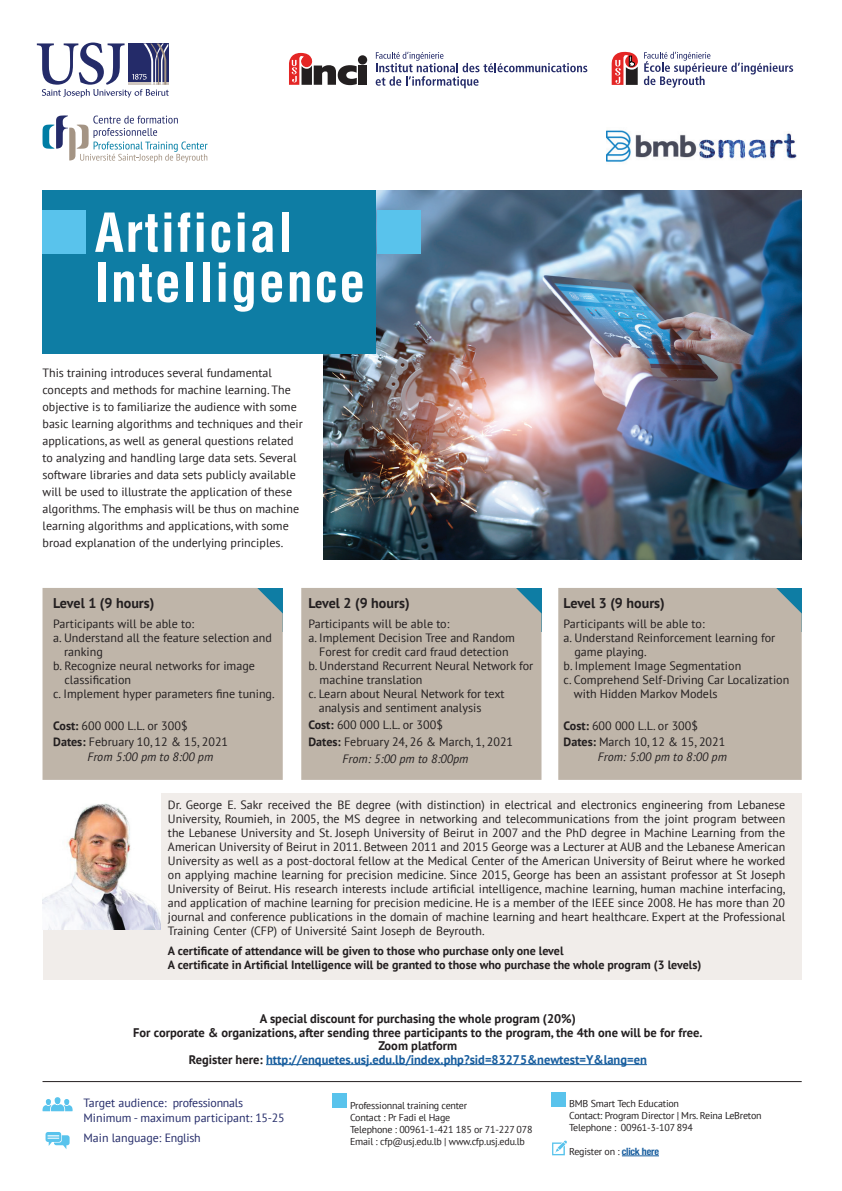
<style>
.page{position:relative;width:842px;height:1191px;background:#fff}
.page>*{position:absolute;margin:0;border:0;box-sizing:border-box;transform-origin:0 0}
.t1{font:700 condensed 52.4px/49.9px "Helvetica";letter-spacing:.03em;color:#fff}
.t2{font:700 14.1px "PT Sans";color:#231f20}
.t3{font:700 12.5px/13.5px "PT Sans";color:#231f20;text-align:center}
.t4{font:12.1px/16.9px "PT Sans";color:#231f20}
.t5{font:italic 12.1px "PT Sans";color:#231f20}
.t6{font:12px/17px "PT Sans";color:#231f20}
.t7{font:700 12px/14px "PT Sans";color:#231f20}
.t8{font:11.9px/14.3px "PT Sans";color:#242b69}
.t9{font:10px/12px "PT Sans";letter-spacing:-.02em;color:#231f20}
.s1{font-weight:700}
.s2{color:#175d9e}
.s3{font-family:"Helvetica Neue";font-weight:700;font-stretch:condensed;color:#175d9e}
</style>
<div class="page">
<div style="left:43px;top:793px;width:759px;height:186px;background:#f1edea"></div>
<div style="left:43px;top:588px;width:240px;height:192px;background:#bfb5a9"></div>
<div style="left:301px;top:588px;width:240px;height:192px;background:#bfb5a9"></div>
<div style="left:558px;top:588px;width:244px;height:192px;background:#bfb5a9"></div>
<img style="left:323px;top:191px;width:479px;height:368px">
<div style="left:43px;top:191px;width:333px;height:163px;background:#0e7da4"></div>
<svg style="left:43px;top:115px;width:165px;height:47px"></svg>
<img style="left:606px;top:130px;width:191px;height:32px">
<svg style="left:289px;top:53px;width:68px;height:32px"></svg>
<div style="left:358px;top:66px;width:9px;height:19px;background:#231f20"></div>
<div style="left:301px;top:56px;width:11px;height:11px;background:#e42625;border-radius:50%"></div>
<div style="left:358px;top:55px;width:9px;height:10px;background:#231f20;border-radius:50%"></div>
<svg style="left:376px;top:52px;width:211px;height:36px"></svg>
<svg style="left:644px;top:52px;width:149px;height:36px"></svg>
<svg style="left:611px;top:51px;width:27px;height:34px"></svg>
<div style="left:43px;top:210px;width:43px;height:43px;background:#59c3ec"></div>
<div style="left:377px;top:210px;width:43px;height:43px;background:#59c3ec"></div>
<svg style="left:37px;top:43px;width:132px;height:55px"></svg>
<img style="left:43px;top:793px;width:117px;height:137px">
<hr style="left:266px;top:1064px;width:381px;height:1px;background:#175d9e">
<svg style="left:43px;top:1097px;width:30px;height:14px"></svg>
<svg style="left:46px;top:1132px;width:24px;height:17px"></svg>
<div style="left:332px;top:1093px;width:14px;height:14px;background:#59c3ec"></div>
<hr style="left:622px;top:1155px;width:37px;height:1px;background:#175d9e">
<div style="left:551px;top:1092px;width:14px;height:14px;background:#59c3ec"></div>
<svg style="left:552px;top:1140px;width:15px;height:15px"></svg>
<hr style="left:43px;top:1081px;width:759px;height:1px;background:#231f20">
<h1 class="t1" style="left:95px;top:207px;width:272px">Artificial<br>Intelligence</h1>
<p class="t6" style="left:43px;top:364px;width:262px">This training introduces several fundamental concepts and methods for machine learning. The objective is to familiarize the audience with some basic learning algorithms and techniques and their applications, as well as general questions related to analyzing and handling large data sets. Several software libraries and data sets publicly available will be used to illustrate the application of these algorithms. The emphasis will be thus on machine learning algorithms and applications, with some broad explanation of the underlying principles.</p>
<p class="t2" style="left:53px;top:594px;width:103px">Level 1 (9 hours)</p>
<p class="t4" style="left:53px;top:615px;width:142px">Participants will be able to:</p>
<p class="t4" style="left:53px;top:629px;width:220px">a. Understand all the feature selection and</p>
<p class="t4" style="left:64px;top:643px;width:40px">ranking</p>
<p class="t4" style="left:53px;top:657px;width:203px">b. Recognize neural networks for image</p>
<p class="t4" style="left:64px;top:671px;width:68px">classification</p>
<p class="t4" style="left:53px;top:685px;width:223px">c. Implement hyper parameters fine tuning.</p>
<p class="t4" style="left:53px;top:716px;width:176px"><span class="s1">Cost:</span> 600 000 L.L. or 300$<br><span class="s1">Dates:</span> February 10, 12 &amp; 15, 2021</p>
<p class="t5" style="left:87px;top:748px;width:127px">From 5:00 pm to 8:00 pm</p>
<p class="t2" style="left:308px;top:594px;width:103px">Level 2 (9 hours)</p>
<p class="t4" style="left:308px;top:615px;width:142px">Participants will be able to:</p>
<p class="t4" style="left:308px;top:629px;width:208px">a. Implement Decision Tree and Random</p>
<p class="t4" style="left:319px;top:643px;width:191px">Forest for credit card fraud detection</p>
<p class="t4" style="left:308px;top:657px;width:226px">b. Understand Recurrent Neural Network for</p>
<p class="t4" style="left:320px;top:671px;width:104px">machine translation</p>
<p class="t4" style="left:308px;top:685px;width:198px">c. Learn about Neural Network for text</p>
<p class="t4" style="left:319px;top:699px;width:164px">analysis and sentiment analysis</p>
<p class="t4" style="left:308px;top:716px;width:136px"><span class="s1">Cost:</span> 600 000 L.L. or 300$</p>
<p class="t4" style="left:308px;top:733px;width:206px"><span class="s1">Dates:</span> February 24, 26 &amp; March, 1, 2021</p>
<p class="t5" style="left:343px;top:751px;width:127px">From: 5:00 pm to 8:00pm</p>
<p class="t2" style="left:564px;top:594px;width:103px">Level 3 (9 hours)</p>
<p class="t4" style="left:564px;top:615px;width:142px">Participants will be able to:</p>
<p class="t4" style="left:564px;top:629px;width:213px">a. Understand Reinforcement learning for</p>
<p class="t4" style="left:574px;top:643px;width:74px">game playing.</p>
<p class="t4" style="left:564px;top:657px;width:179px">b. Implement Image Segmentation</p>
<p class="t4" style="left:564px;top:671px;width:227px">c. Comprehend Self-Driving Car Localization</p>
<p class="t4" style="left:574px;top:685px;width:145px">with Hidden Markov Models</p>
<p class="t4" style="left:564px;top:716px;width:163px"><span class="s1">Cost:</span> 600 000 L.L. or 300$<br><span class="s1">Dates:</span> March 10, 12 &amp; 15, 2021</p>
<p class="t5" style="left:598px;top:748px;width:131px">From: 5:00 pm to 8:00 pm</p>
<p class="t6" style="left:168px;top:797px;width:619px;line-height:14px;text-align:justify">Dr. George E. Sakr received the BE degree (with distinction) in electrical and electronics engineering from Lebanese University, Roumieh, in 2005, the MS degree in networking and telecommunications from the joint program between the Lebanese University and St. Joseph University of Beirut in 2007 and the PhD degree in Machine Learning from the American University of Beirut in 2011. Between 2011 and 2015 George was a Lecturer at AUB and the Lebanese American University as well as a post-doctoral fellow at the Medical Center of the American University of Beirut where he worked on applying machine learning for precision medicine. Since 2015, George has been an assistant professor at St Joseph University of Beirut. His research interests include artificial intelligence, machine learning, human machine interfacing, and application of machine learning for precision medicine. He is a member of the IEEE since 2008. He has more than 20 journal and conference publications in the domain of machine learning and heart healthcare. Expert at the Professional Training Center (CFP) of Université Saint Joseph de Beyrouth.</p>
<p class="t7" style="left:168px;top:943px;width:535px">A certificate of attendance will be given to those who purchase only one level<br>A certificate in Artificial Intelligence will be granted to those who purchase the whole program (3 levels)</p>
<p class="t3" style="left:133px;top:1011px;width:571px">A special discount for purchasing the whole program (20%)<br>For corporate &amp; organizations, after sending three participants to the program, the 4th one will be for free.<br>Zoom platform<br>Register here: <span class="s2">http://enquetes.usj.edu.lb/index.php?sid=83275&amp;newtest=Y&amp;lang=en</span></p>
<p class="t8" style="left:84px;top:1095px;width:203px">Target audience: professionnals<br>Minimum - maximum participant: 15-25</p>
<p class="t8" style="left:84px;top:1130px;width:119px">Main language: English</p>
<p class="t9" style="left:350px;top:1098px;width:184px">Professionnal training center<br>Contact : Pr Fadi el Hage<br>Telephone : 00961-1-421 185 or 71-227 078<br>Email : cfp@usj.edu.lb | www.cfp.usj.edu.lb</p>
<p class="t9" style="left:569px;top:1097px;width:194px">BMB Smart Tech Education<br>Contact: Program Director | Mrs. Reina LeBreton<br>Telephone : 00961-3-107 894</p>
<p class="t9" style="left:569px;top:1145px;width:91px">Register on : <span class="s3">click here</span></p>
</div>
